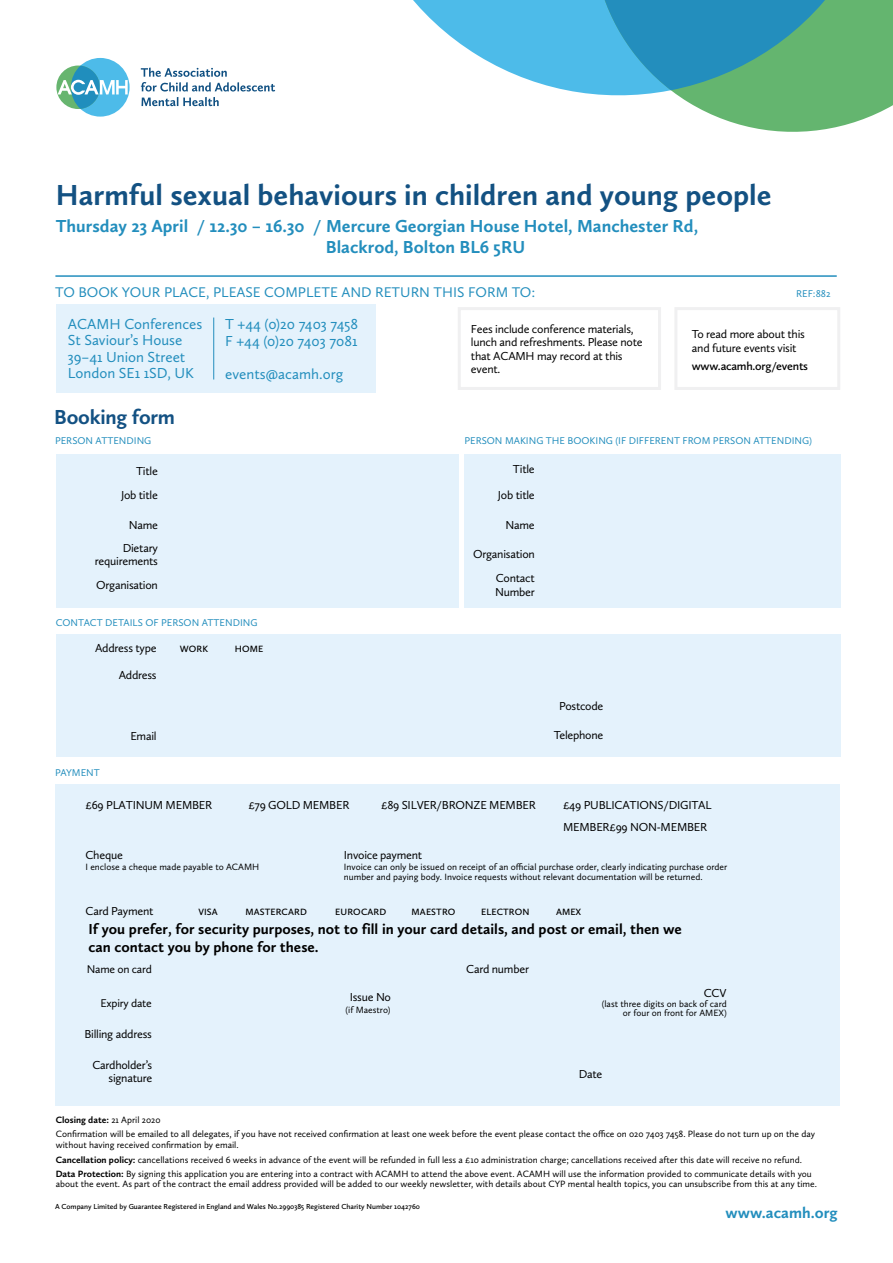
<style>
.page{position:relative;width:893px;height:1263px;background:#fff}
.page>*{position:absolute;margin:0;border:0;box-sizing:border-box;transform-origin:0 0}
.t1{font:700 30px "Calluna Sans";color:#135182}
.t2{font:700 21px "Calluna Sans";letter-spacing:-.01em;color:#135183}
.t3{font:700 18px/20.4px "Calluna Sans";color:#238ebd}
.t4{font:700 15.9px "Calluna Sans";color:#238ebd}
.t5{font:15px/16.5px "Calluna Sans";color:#238ebd}
.t6{font:700 15px/18px "Calluna Sans";color:#000}
.t7{font:14.55px "Calluna Sans";color:#238ebd}
.t8{font:12px/13.5px "Calluna Sans";letter-spacing:-.02em;color:#000}
.t9{font:600 12px "Calluna Sans";letter-spacing:-.02em;color:#000}
.t10{font:11.55px "Calluna Sans";letter-spacing:-.02em;color:#000}
.t11{font:10.2px "Calluna Sans";color:#238ebd}
.t12{font:9.45px/14.7px "Calluna Sans";color:#000}
.t13{font:600 9.45px "Calluna Sans";letter-spacing:.015em;color:#000}
.t14{font:600 7.5px "Calluna Sans";color:#000}
.s1{font-weight:700}
</style>
<div class="page">
<svg style="left:141px;top:68px;width:134px;height:38px"></svg>
<div style="left:71px;top:58px;width:59px;height:59px;background:#4dbbe9;border-radius:50%"></div>
<svg style="left:56px;top:66px;width:44px;height:43px"></svg>
<svg style="left:58px;top:66px;width:70px;height:43px"></svg>
<div style="left:56px;top:304px;width:319px;height:89px;background:#e4f2fc"></div>
<hr style="left:213px;top:317px;width:1px;height:62px;background:#238ebd">
<div style="left:674px;top:307px;width:166px;height:83px;border:3px solid #f0f0f1"></div>
<div style="left:56px;top:784px;width:784px;height:322px;background:#e4f2fc"></div>
<div style="left:56px;top:454px;width:403px;height:154px;background:#e4f2fc"></div>
<div style="left:464px;top:454px;width:377px;height:154px;background:#e4f2fc"></div>
<div style="left:56px;top:634px;width:784px;height:123px;background:#e4f2fc"></div>
<div style="left:458px;top:307px;width:203px;height:83px;border:3px solid #f0f0f1"></div>
<hr style="left:55px;top:275px;width:782px;height:2px;background:#238ebd">
<svg style="left:413px;top:0;width:151px;height:90px;fill:#4dbbe9"></svg>
<svg style="left:564px;top:0;width:329px;height:132px"></svg>
<svg style="left:568px;top:0;width:325px;height:90px"></svg>
<h1 class="t1" style="left:56px;top:177px;width:717px">Harmful sexual behaviours in children and young people</h1>
<h3 class="t3" style="left:326px;top:216px;width:374px;text-indent:-270px">Thursday 23 April / 12.30 – 16.30 / Mercure Georgian House Hotel, Manchester Rd,<br>Blackrod, Bolton BL6 5RU</h3>
<h3 class="t7" style="left:55px;top:283px;width:482px">TO BOOK YOUR PLACE, PLEASE COMPLETE AND RETURN THIS FORM TO:</h3>
<p class="t11" style="left:796px;top:287px;width:36px">REF:882</p>
<h3 class="t5" style="left:68px;top:315px;width:136px">ACAMH Conferences<br>St Saviour’s House<br>39–41 Union Street<br>London SE1 1SD, UK</h3>
<h2 class="t2" style="left:54px;top:404px;width:122px">Booking form</h2>
<p class="t11" style="left:55px;top:435px;width:98px">PERSON ATTENDING</p>
<p class="t8" style="left:136px;top:464px;width:23px">Title</p>
<p class="t8" style="left:121px;top:488px;width:38px">Job title</p>
<p class="t8" style="left:129px;top:518px;width:31px">Name</p>
<p class="t8" style="left:95px;top:541px;width:64px;text-align:right">Dietary requirements</p>
<p class="t8" style="left:96px;top:578px;width:63px">Organisation</p>
<h3 class="t5" style="left:225px;top:316px;width:134px">T +44 (0)20 7403 7458<br>F +44 (0)20 7403 7081</h3>
<h3 class="t5" style="left:225px;top:365px;width:120px">events@acamh.org</h3>
<p class="t11" style="left:56px;top:616px;width:203px">CONTACT DETAILS OF PERSON ATTENDING</p>
<p class="t8" style="left:95px;top:641px;width:63px">Address type</p>
<p class="t13" style="left:180px;top:643px;width:30px">WORK</p>
<p class="t13" style="left:235px;top:643px;width:30px">HOME</p>
<p class="t8" style="left:119px;top:668px;width:39px">Address</p>
<p class="t11" style="left:55px;top:766px;width:46px">PAYMENT</p>
<p class="t8" style="left:130px;top:729px;width:28px">Email</p>
<p class="t8" style="left:471px;top:322px;width:173px">Fees include conference materials, lunch and refreshments. Please note that ACAMH may record at this event.</p>
<p class="t8" style="left:692px;top:327px;width:115px">To read more about this and future events visit</p>
<p class="t9" style="left:692px;top:358px;width:118px">www.acamh.org/events</p>
<p class="t11" style="left:464px;top:435px;width:349px">PERSON MAKING THE BOOKING (IF DIFFERENT FROM PERSON ATTENDING)</p>
<p class="t8" style="left:513px;top:462px;width:23px">Title</p>
<p class="t8" style="left:498px;top:488px;width:38px">Job title</p>
<p class="t8" style="left:506px;top:518px;width:31px">Name</p>
<p class="t8" style="left:473px;top:547px;width:63px">Organisation</p>
<p class="t8" style="left:495px;top:571px;width:41px">Contact<br>Number</p>
<p class="t8" style="left:559px;top:699px;width:46px">Postcode</p>
<p class="t8" style="left:554px;top:728px;width:51px">Telephone</p>
<p class="t8" style="left:248px;top:798px;width:103px">£79 GOLD MEMBER</p>
<p class="t8" style="left:381px;top:798px;width:156px">£89 SILVER/BRONZE MEMBER</p>
<p class="t8" style="left:563px;top:793px;width:150px;line-height:22px">£49 PUBLICATIONS/DIGITAL<br>MEMBER£99 NON-MEMBER</p>
<p class="t8" style="left:86px;top:798px;width:128px">£69 PLATINUM MEMBER</p>
<p class="t8" style="left:85px;top:848px;width:39px">Cheque</p>
<p class="t12" style="left:85px;top:859px;width:175px">I enclose a cheque made payable to ACAMH</p>
<p class="t8" style="left:344px;top:848px;width:80px">Invoice payment</p>
<p class="t12" style="left:344px;top:861px;width:385px;line-height:10.5px">Invoice can only be issued on receipt of an official purchase order, clearly indicating purchase order number and paying body. Invoice requests without relevant documentation will be returned.</p>
<p class="t8" style="left:86px;top:904px;width:70px">Card Payment</p>
<p class="t13" style="left:198px;top:906px;width:21px">VISA</p>
<p class="t13" style="left:245px;top:906px;width:63px">MASTERCARD</p>
<p class="t13" style="left:335px;top:906px;width:53px">EUROCARD</p>
<p class="t13" style="left:412px;top:906px;width:45px">MAESTRO</p>
<p class="t13" style="left:481px;top:906px;width:50px">ELECTRON</p>
<p class="t13" style="left:556px;top:906px;width:27px">AMEX</p>
<h3 class="t6" style="left:88px;top:920px;width:595px">If you prefer, for security purposes, not to fill in your card details, and post or email, then we can contact you by phone for these.</h3>
<p class="t10" style="left:87px;top:963px;width:66px">Name on card</p>
<p class="t10" style="left:100px;top:996px;width:53px">Expiry date</p>
<p class="t8" style="left:84px;top:1027px;width:69px">Billing address</p>
<p class="t8" style="left:92px;top:1058px;width:61px;text-align:right">Cardholder’s signature</p>
<p class="t8" style="left:350px;top:990px;width:43px">Issue No</p>
<p class="t12" style="left:345px;top:1002px;width:46px">(if Maestro)</p>
<p class="t8" style="left:466px;top:962px;width:64px">Card number</p>
<p class="t8" style="left:704px;top:985px;width:24px">CCV</p>
<p class="t12" style="left:602px;top:999px;width:127px;line-height:9px;text-align:right">(last three digits on back of card or four on front for AMEX)</p>
<p class="t8" style="left:579px;top:1067px;width:25px">Date</p>
<p class="t12" style="left:56px;top:1112px;width:761px"><span class="s1">Closing date:</span> 21 April 2020<br>Confirmation will be emailed to all delegates, if you have not received confirmation at least one week before the event please contact the office on 020 7403 7458. Please do not turn up on the day</p>
<p class="t12" style="left:56px;top:1137px;width:757px">without having received confirmation by email.<br><span class="s1">Cancellation policy:</span> cancellations received 6 weeks in advance of the event will be refunded in full less a £10 administration charge; cancellations received after this date will receive no refund.<br><span class="s1">Data Protection:</span> By signing this application you are entering into a contract with ACAMH to attend the above event. ACAMH will use the information provided to communicate details with you</p>
<p class="t12" style="left:56px;top:1176px;width:763px">about the event. As part of the contract the email address provided will be added to our weekly newsletter, with details about CYP mental health topics, you can unsubscribe from this at any time.</p>
<p class="t14" style="left:55px;top:1202px;width:366px">A Company Limited by Guarantee Registered in England and Wales No.2990385 Registered Charity Number 1042760</p>
<h3 class="t4" style="left:725px;top:1203px;width:114px">www.acamh.org</h3>
</div>
